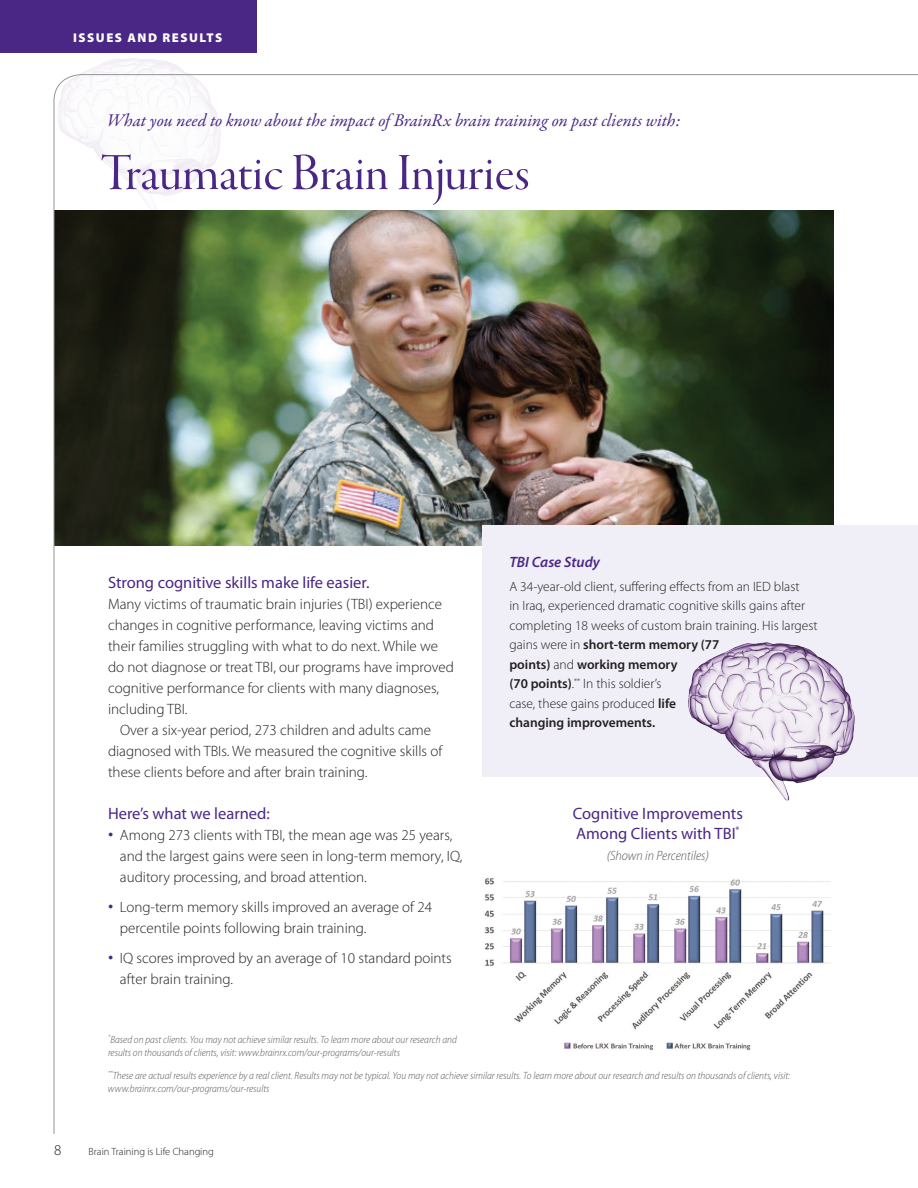
<style>
.page{position:relative;width:918px;height:1188px;background:#fff}
.page>*{position:absolute;margin:0;border:0;box-sizing:border-box;transform-origin:0 0}
.t1{font:54px "Garamond Premr Pro Disp";color:#4a2785}
.t2{font:italic 18px "Garamond Premr Pro";color:#4a2785}
.t3{font:16.5px/19.8px "Myriad Pro";color:#4a2785}
.t4{font:300 15px/21px "Myriad Pro";color:#231f20}
.t5{font:italic 600 15px "Myriad Pro";color:#4a2785}
.t6{font:300 13.5px/19.5px "Myriad Pro";color:#231f20}
.t7{font:italic 300 semi-condensed 13.5px "Myriad Pro";color:#57585a}
.t8{font:900 12.75px "Myriad Pro";letter-spacing:.12em;color:#fff}
.t9{font:italic 300 semi-condensed 10.5px/13.5px "Myriad Pro";color:#57585a}
.t10{font:300 10.5px "Myriad Pro";color:#231f20}
.s1{font-size:21px;color:#4a2785}
.s2{font-weight:600}
</style>
<div class="page">
<img style="left:38px;top:51px;width:219px;height:23px">
<div style="left:0;top:0;width:256px;height:52px;background:#4a2785"></div>
<img style="left:53px;top:74px;width:865px;height:1060px">
<img style="left:484px;top:872px;width:348px;height:186px">
<div style="left:804px;top:525px;width:114px;height:252px;background:#f0eef6"></div>
<div style="left:482px;top:525px;width:342px;height:252px;background:#f0eef6"></div>
<img style="left:687px;top:642px;width:168px;height:159px">
<p class="t8" style="left:73px;top:29px;width:151px">ISSUES AND RESULTS</p>
<p class="t2" style="left:107px;top:109px;width:575px">What you need to know about the impact of BrainRx brain training on past clients with:</p>
<h1 class="t1" style="left:101px;top:143px;width:430px">Traumatic Brain Injuries</h1>
<p class="t3" style="left:108px;top:572px;width:263px">Strong cognitive skills make life easier.</p>
<p class="t4" style="left:108px;top:594px;width:336px">Many victims of traumatic brain injuries (TBI) experience</p>
<p class="t4" style="left:108px;top:615px;width:328px">changes in cognitive performance, leaving victims and</p>
<p class="t4" style="left:108px;top:636px;width:332px">their families struggling with what to do next. While we</p>
<p class="t4" style="left:108px;top:657px;width:347px">do not diagnose or treat TBI, our programs have improved</p>
<p class="t4" style="left:108px;top:678px;width:333px">cognitive performance for clients with many diagnoses,</p>
<p class="t4" style="left:108px;top:699px;width:81px">including TBI.</p>
<p class="t4" style="left:120px;top:720px;width:313px">Over a six-year period, 273 children and adults came</p>
<p class="t4" style="left:108px;top:741px;width:336px">diagnosed with TBIs. We measured the cognitive skills of</p>
<p class="t4" style="left:108px;top:762px;width:261px">these clients before and after brain training.</p>
<p class="t3" style="left:108px;top:803px;width:163px">Here’s what we learned:</p>
<p class="t4" style="left:120px;top:825px;width:344px;text-indent:-12px"><span class="s1">•</span> Among 273 clients with TBI, the mean age was 25 years, and the largest gains were seen in long-term memory, IQ, auditory processing, and broad attention.</p>
<p class="t4" style="left:120px;top:897px;width:314px;text-indent:-12px"><span class="s1">•</span> Long-term memory skills improved an average of 24 percentile points following brain training.</p>
<p class="t4" style="left:120px;top:948px;width:333px;text-indent:-12px"><span class="s1">•</span> IQ scores improved by an average of 10 standard points after brain training.</p>
<p class="t5" style="left:509px;top:552px;width:92px">TBI Case Study</p>
<p class="t6" style="left:509px;top:577px;width:310px">A 34-year-old client, suffering effects from an IED blast<br>in Iraq, experienced dramatic cognitive skills gains after completing 18 weeks of custom brain training. His largest gains were in <span class="s2">short-term memory (77<br>points)</span> and <span class="s2">working memory<br>(70 points)</span>.<sup>**</sup> In this soldier’s<br>case, these gains produced <span class="s2">life<br>changing improvements.</span></p>
<p class="t3" style="left:573px;top:803px;width:172px">Cognitive Improvements<br>Among Clients with TBI<sup>*</sup></p>
<p class="t7" style="left:607px;top:848px;width:104px">(Shown in Percentiles)</p>
<p class="t9" style="left:108px;top:1033px;width:350px"><sup>*</sup>Based on past clients. You may not achieve similar results. To learn more about our research and results on thousands of clients, visit: www.brainrx.com/our-programs/our-results</p>
<p class="t9" style="left:108px;top:1069px;width:684px"><sup>**</sup>These are actual results experience by a real client. Results may not be typical. You may not achieve similar results. To learn more about our research and results on thousands of clients, visit: www.brainrx.com/our-programs/our-results</p>
<p class="t4" style="left:54px;top:1140px;width:9px">8</p>
<p class="t10" style="left:89px;top:1146px;width:127px">Brain Training is Life Changing</p>
</div>
